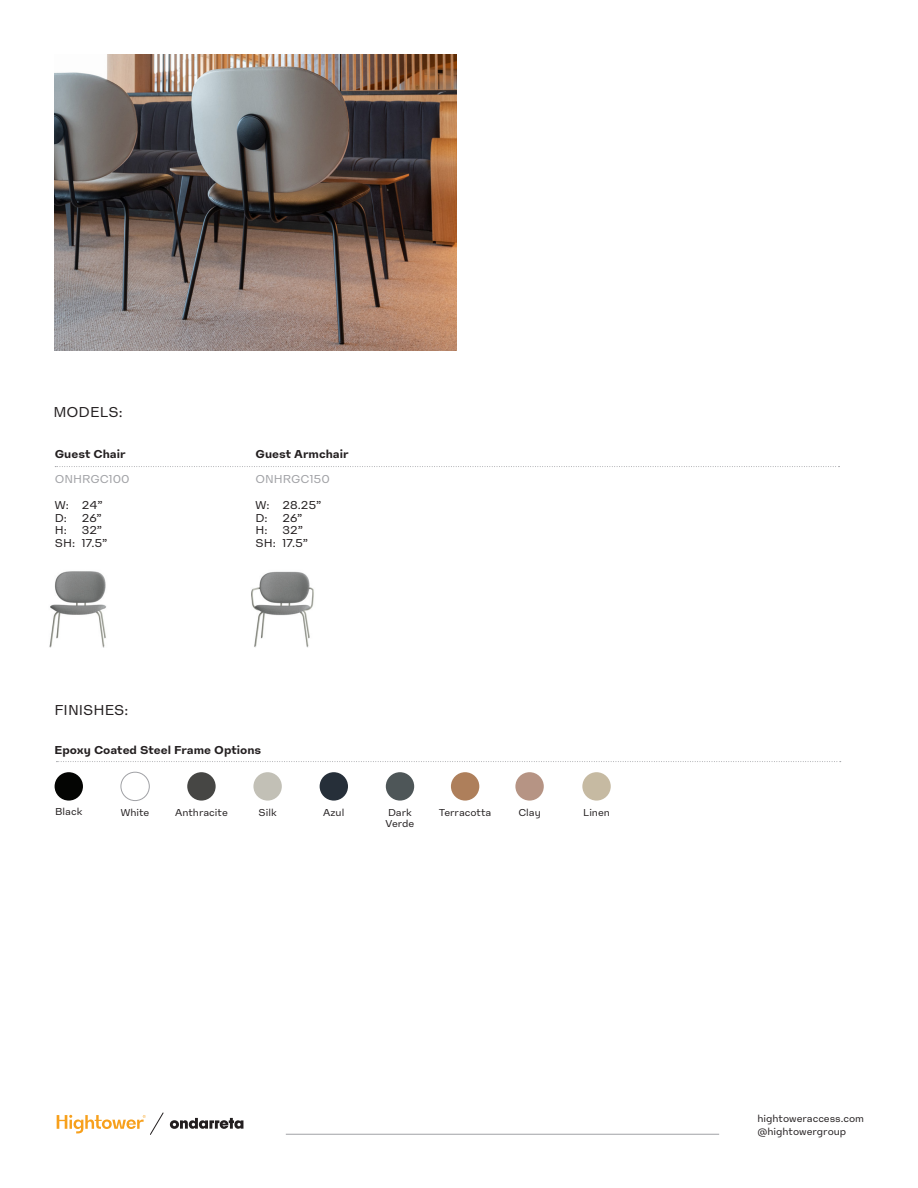
<style>
.page{position:relative;width:918px;height:1188px;background:#fff}
.page>*{position:absolute;margin:0;border:0;box-sizing:border-box;transform-origin:0 0}
.Body_Copy{font:15px "High Sans Text";color:#231f20}
.Body_Copy-2{font:700 12px "High Sans Text";color:#231f20}
.Body_Copy-3{font:12px "High Sans Text";color:#231f20}
.Body_Copy-4{font:12px "High Sans Text";color:#a0a1a5}
.Body_Copy-5{font:10.5px/10.4px "High Sans Text";color:#231f20}
</style>
<div class="page">
<img style="left:54px;top:54px;width:402px;height:297px">
<svg style="left:56px;top:761px;width:785px;height:1px"></svg>
<div style="left:121px;top:772px;width:28px;height:29px;border:1px solid #a0a1a5;border-radius:50%"></div>
<div style="left:187px;top:772px;width:29px;height:29px;background:#464644;border-radius:50%"></div>
<div style="left:253px;top:772px;width:29px;height:29px;background:#c2c0b6;border-radius:50%"></div>
<div style="left:320px;top:772px;width:28px;height:29px;background:#262f39;border-radius:50%"></div>
<div style="left:55px;top:772px;width:28px;height:29px;background:#040503;border-radius:50%"></div>
<div style="left:386px;top:772px;width:28px;height:29px;background:#4e5658;border-radius:50%"></div>
<div style="left:451px;top:772px;width:28px;height:29px;background:#ae7f5b;border-radius:50%"></div>
<div style="left:515px;top:772px;width:29px;height:29px;background:#b69484;border-radius:50%"></div>
<div style="left:582px;top:772px;width:29px;height:29px;background:#c6baa2;border-radius:50%"></div>
<svg style="left:55px;top:466px;width:785px;height:1px"></svg>
<img style="left:49px;top:571px;width:57px;height:77px">
<img style="left:251px;top:571px;width:63px;height:77px">
<hr style="left:286px;top:1134px;width:433px;height:1px;background:#a0a1a5">
<svg style="left:57px;top:1112px;width:107px;height:23px"></svg>
<svg style="left:170px;top:1118px;width:73px;height:11px"></svg>
<p class="Body_Copy" style="left:53px;top:403px;width:71px">MODELS:</p>
<p class="Body_Copy-2" style="left:55px;top:446px;width:72px">Guest Chair</p>
<p class="Body_Copy-4" style="left:55px;top:472px;width:76px">ONHRGC100</p>
<p class="Body_Copy-3" style="left:55px;top:498px;width:49px">W: 24”</p>
<p class="Body_Copy-3" style="left:55px;top:510px;width:48px">D: 26”</p>
<p class="Body_Copy-3" style="left:55px;top:523px;width:49px">H: 32”</p>
<p class="Body_Copy-3" style="left:55px;top:536px;width:54px">SH: 17.5”</p>
<p class="Body_Copy-2" style="left:256px;top:446px;width:94px">Guest Armchair</p>
<p class="Body_Copy-4" style="left:256px;top:472px;width:76px">ONHRGC150</p>
<p class="Body_Copy-3" style="left:256px;top:498px;width:67px">W: 28.25”</p>
<p class="Body_Copy-3" style="left:256px;top:510px;width:48px">D: 26”</p>
<p class="Body_Copy-3" style="left:256px;top:523px;width:49px">H: 32”</p>
<p class="Body_Copy-3" style="left:256px;top:536px;width:54px">SH: 17.5”</p>
<p class="Body_Copy" style="left:55px;top:701px;width:75px">FINISHES:</p>
<p class="Body_Copy-2" style="left:55px;top:742px;width:208px">Epoxy Coated Steel Frame Options</p>
<p class="Body_Copy-5" style="left:55px;top:806px;width:29px">Black</p>
<p class="Body_Copy-5" style="left:121px;top:808px;width:30px">White</p>
<p class="Body_Copy-5" style="left:175px;top:808px;width:54px">Anthracite</p>
<p class="Body_Copy-5" style="left:259px;top:808px;width:20px">Silk</p>
<p class="Body_Copy-5" style="left:323px;top:808px;width:23px">Azul</p>
<p class="Body_Copy-5" style="left:386px;top:808px;width:30px">Dark<br>Verde</p>
<p class="Body_Copy-5" style="left:439px;top:808px;width:54px">Terracotta</p>
<p class="Body_Copy-5" style="left:518px;top:808px;width:24px">Clay</p>
<p class="Body_Copy-5" style="left:583px;top:808px;width:28px">Linen</p>
<p class="Body_Copy-5" style="left:757px;top:1113px;width:108px">hightoweraccess.com</p>
<p class="Body_Copy-5" style="left:757px;top:1126px;width:90px">@hightowergroup</p>
</div>
